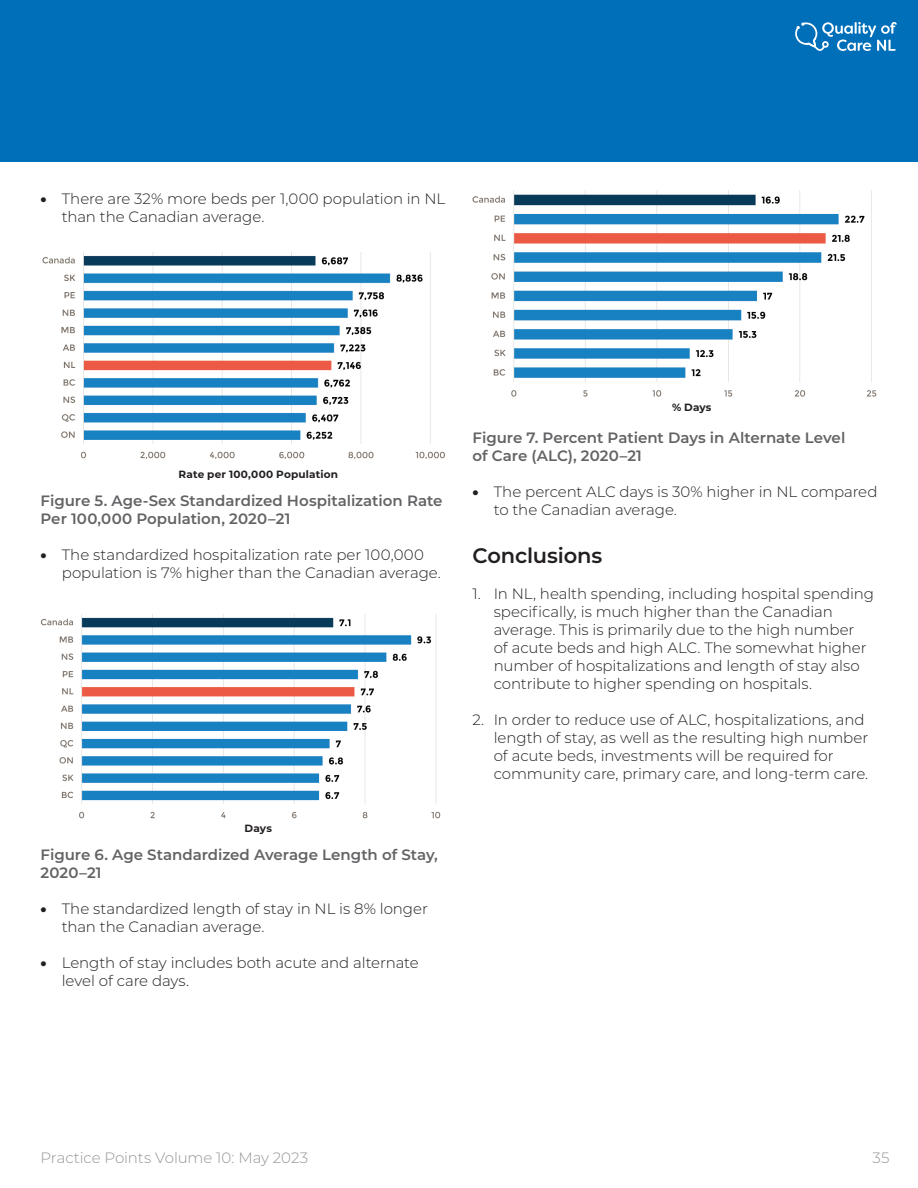
<style>
.page{position:relative;width:918px;height:1188px;background:#fff}
.page>*{position:absolute;margin:0;border:0;box-sizing:border-box;transform-origin:0 0}
.Body_Heading{font:600 21px "Montserrat";letter-spacing:-.01em;color:#231f20}
.t1{font:300 15px/18px "Montserrat";letter-spacing:-.005em;color:#231f20}
.Figure_Title{font:600 15px/18px "Montserrat";color:#636366}
.t2{font:300 15px "Montserrat";letter-spacing:-.005em;color:#939598}
.Figure_Note{font:700 10.5px "Montserrat";letter-spacing:.015em;color:#231f20}
.s1{font-weight:900}
</style>
<div class="page">
<div style="left:0;top:0;width:918px;height:162px;background:#006fb9"></div>
<svg style="left:795px;top:22px;width:102px;height:29px"></svg>
<img style="left:42px;top:252px;width:403px;height:207px">
<img style="left:472px;top:190px;width:405px;height:207px">
<img style="left:40px;top:614px;width:401px;height:205px">
<p class="t1" style="left:62px;top:189px;width:385px;text-indent:-21px"><span class="s1">•</span> There are 32% more beds per 1,000 population in NL than the Canadian average.</p>
<p class="Figure_Note" style="left:179px;top:467px;width:161px">Rate per 100,000 Population</p>
<p class="Figure_Title" style="left:40px;top:491px;width:403px">Figure 5. Age-Sex Standardized Hospitalization Rate<br>Per 100,000 Population, 2020–21</p>
<p class="t1" style="left:62px;top:545px;width:381px;text-indent:-21px"><span class="s1">•</span> The standardized hospitalization rate per 100,000 population is 7% higher than the Canadian average.</p>
<p class="Figure_Note" style="left:245px;top:821px;width:29px">Days</p>
<p class="Figure_Title" style="left:40px;top:845px;width:399px">Figure 6. Age Standardized Average Length of Stay,<br>2020–21</p>
<p class="t1" style="left:62px;top:899px;width:368px;text-indent:-21px"><span class="s1">•</span> The standardized length of stay in NL is 8% longer than the Canadian average.</p>
<p class="t1" style="left:62px;top:953px;width:358px;text-indent:-21px"><span class="s1">•</span> Length of stay includes both acute and alternate level of care days.</p>
<p class="Figure_Note" style="left:672px;top:400px;width:41px">% Days</p>
<p class="Figure_Title" style="left:472px;top:428px;width:374px">Figure 7. Percent Patient Days in Alternate Level of Care (ALC), 2020–21</p>
<p class="t1" style="left:494px;top:482px;width:385px;text-indent:-21px"><span class="s1">•</span> The percent ALC days is 30% higher in NL compared to the Canadian average.</p>
<p class="Body_Heading" style="left:472px;top:541px;width:131px">Conclusions</p>
<p class="t1" style="left:494px;top:584px;width:382px;text-indent:-21px">1. In NL, health spending, including hospital spending specifically, is much higher than the Canadian average. This is primarily due to the high number<br>of acute beds and high ALC. The somewhat higher number of hospitalizations and length of stay also contribute to higher spending on hospitals.</p>
<p class="t1" style="left:494px;top:710px;width:376px;text-indent:-21px">2. In order to reduce use of ALC, hospitalizations, and length of stay, as well as the resulting high number of acute beds, investments will be required for community care, primary care, and long-term care.</p>
<p class="t2" style="left:40px;top:1148px;width:269px">Practice Points Volume 10: May 2023</p>
<p class="t2" style="left:873px;top:1148px;width:18px">35</p>
</div>
